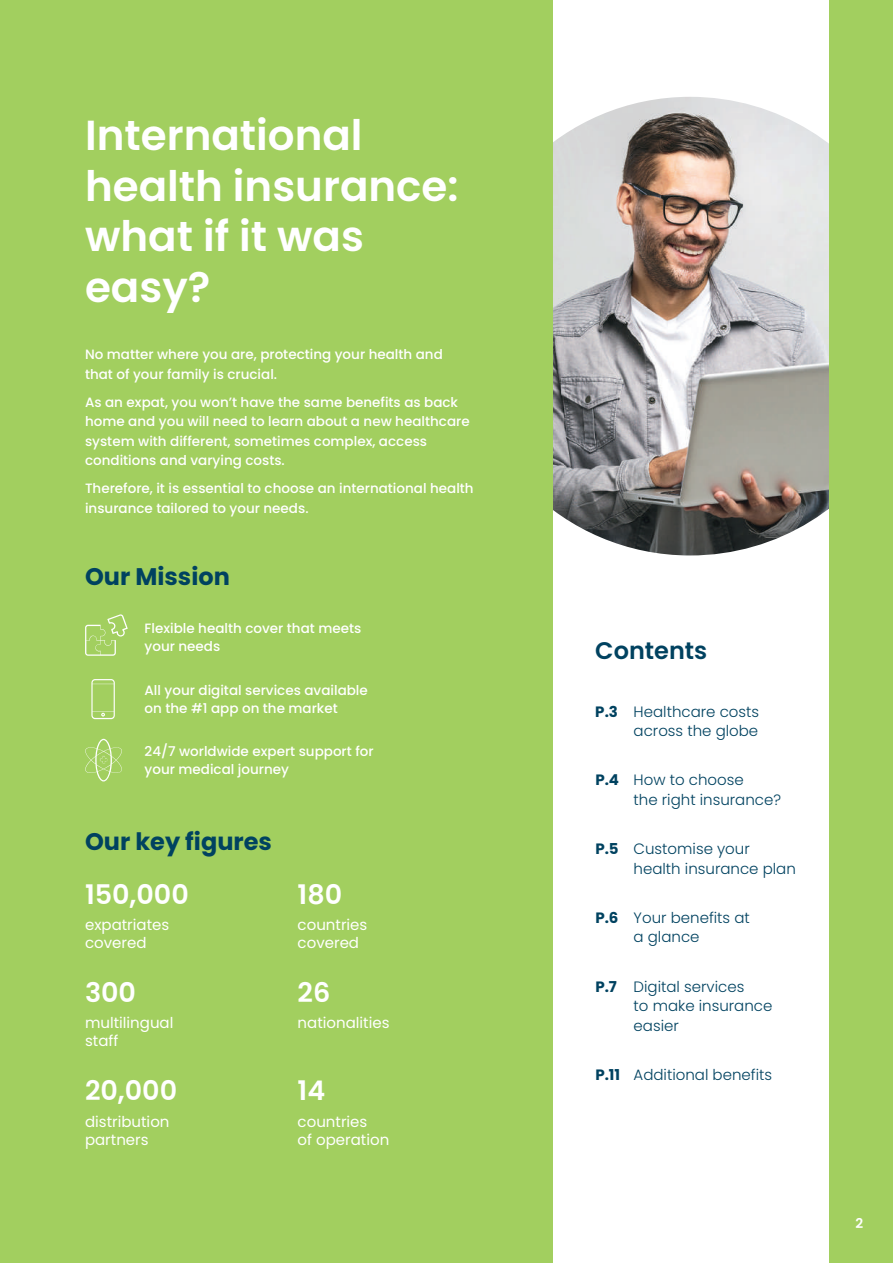
<style>
.page{position:relative;width:893px;height:1263px;background:#fff}
.page>*{position:absolute;margin:0;border:0;box-sizing:border-box;transform-origin:0 0}
.t1{font:600 42px/50.4px "Poppins";color:#fff}
.t2{font:600 27px "Poppins";color:#fff}
.t3{font:700 24px "Poppins";color:#004260}
.t4{font:600 24px "Poppins";color:#004260}
.t5{font:300 15px/19.5px "Poppins";color:#004260}
.t6{font:15px/18px "Poppins";color:#fff}
.t7{font:500 13.5px/19.5px "Poppins";color:#fff}
.t8{font:600 13.5px "Poppins";color:#fff}
.s1{font-weight:700}
</style>
<div class="page">
<img style="left:553px;top:97px;width:276px;height:458px">
<div style="left:0;top:0;width:553px;height:1263px;background:#a2cf5f"></div>
<div style="left:829px;top:0;width:64px;height:1263px;background:#a2cf5f"></div>
<svg style="left:91px;top:679px;width:24px;height:40px"></svg>
<svg style="left:85px;top:614px;width:43px;height:42px"></svg>
<svg style="left:85px;top:739px;width:37px;height:42px"></svg>
<h1 class="t1" style="left:85px;top:111px;width:375px">International health insurance: what if it was easy?</h1>
<p class="t7" style="left:85px;top:345px;width:359px">No matter where you are, protecting your health and that of your family is crucial.</p>
<p class="t7" style="left:85px;top:392px;width:386px">As an expat, you won’t have the same benefits as back home and you will need to learn about a new healthcare system with different, sometimes complex, access conditions and varying costs.</p>
<p class="t7" style="left:85px;top:479px;width:390px">Therefore, it is essential to choose an international health insurance tailored to your needs.</p>
<h3 class="t3" style="left:85px;top:563px;width:146px">Our Mission</h3>
<p class="t7" style="left:145px;top:620px;width:218px;line-height:18px">Flexible health cover that meets your needs</p>
<p class="t7" style="left:145px;top:681px;width:225px;line-height:18px">All your digital services available on the #1 app on the market</p>
<p class="t7" style="left:145px;top:743px;width:231px;line-height:18px">24/7 worldwide expert support for your medical journey</p>
<h3 class="t3" style="left:85px;top:828px;width:188px">Our key figures</h3>
<h2 class="t2" style="left:85px;top:879px;width:105px">150,000</h2>
<p class="t6" style="left:85px;top:916px;width:86px">expatriates covered</p>
<h2 class="t2" style="left:85px;top:977px;width:53px">300</h2>
<p class="t6" style="left:85px;top:1014px;width:90px">multilingual staff</p>
<h2 class="t2" style="left:85px;top:1075px;width:94px">20,000</h2>
<p class="t6" style="left:85px;top:1112px;width:86px">distribution partners</p>
<h2 class="t2" style="left:298px;top:879px;width:46px">180</h2>
<p class="t6" style="left:298px;top:916px;width:71px">countries covered</p>
<h2 class="t2" style="left:298px;top:977px;width:34px">26</h2>
<p class="t6" style="left:298px;top:1014px;width:93px">nationalities</p>
<h2 class="t2" style="left:298px;top:1075px;width:29px">14</h2>
<p class="t6" style="left:298px;top:1112px;width:93px">countries<br>of operation</p>
<h3 class="t4" style="left:595px;top:636px;width:113px">Contents</h3>
<p class="t5" style="left:595px;top:702px;width:165px;text-align:right"><span class="s1">P.3</span> Healthcare costs across the globe</p>
<p class="t5" style="left:634px;top:770px;width:149px;text-indent:-38px"><span class="s1">P.4</span> How to choose<br>the right insurance?</p>
<p class="t5" style="left:634px;top:839px;width:164px;text-indent:-38px"><span class="s1">P.5</span> Customise your health insurance plan</p>
<p class="t5" style="left:634px;top:908px;width:118px;text-indent:-38px"><span class="s1">P.6</span> Your benefits at a glance</p>
<p class="t5" style="left:634px;top:977px;width:140px;text-indent:-38px"><span class="s1">P.7</span> Digital services<br>to make insurance easier</p>
<p class="t5" style="left:595px;top:1065px;width:178px"><span class="s1">P.11</span> Additional benefits</p>
<p class="t8" style="left:855px;top:1215px;width:9px">2</p>
</div>
